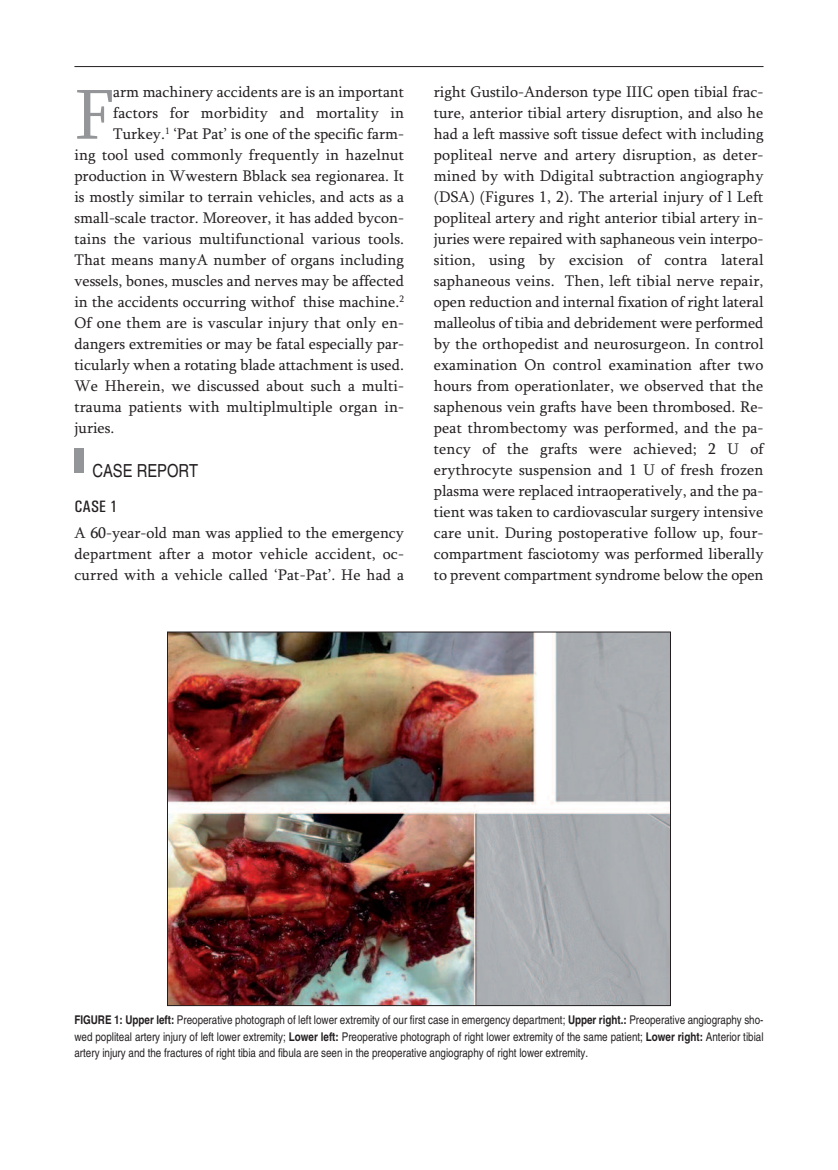
<style>
.page{position:relative;width:838px;height:1170px;background:#fff}
.page>*{position:absolute;margin:0;border:0;box-sizing:border-box;transform-origin:0 0}
.t1{font:condensed 18px "Helvetica";color:#231f20}
.t2{font:500 condensed 16.5px "Univers";color:#231f20}
.t3{font:15.75px/21px "Sylfaen";color:#231f20;text-align:justify}
.t4{font:condensed 12px/16.5px "Helvetica";color:#231f20;text-align:justify}
.s1{font-weight:700}
</style>
<div class="page">
<hr style="left:74px;top:66px;width:689px;height:1px;background:#231f20">
<svg style="left:77px;top:90px;width:35px;height:49px"></svg>
<div style="left:74px;top:448px;width:10px;height:25px;background:#939598"></div>
<img style="left:169px;top:633px;width:500px;height:370px">
<p class="t3" style="left:113px;top:81px;width:292px">arm machinery accidents are is an important</p>
<p class="t3" style="left:113px;top:102px;width:292px">factors for morbidity and mortality in</p>
<p class="t3" style="left:113px;top:123px;width:292px">Turkey.<sup>1</sup> ‘Pat Pat’ is one of the specific farm-</p>
<p class="t3" style="left:74px;top:144px;width:331px">ing tool used commonly frequently in hazelnut</p>
<p class="t3" style="left:74px;top:165px;width:331px">production in Wwestern Bblack sea regionarea. It</p>
<p class="t3" style="left:74px;top:186px;width:331px">is mostly similar to terrain vehicles, and acts as a</p>
<p class="t3" style="left:74px;top:207px;width:331px">small-scale tractor. Moreover, it has added bycon-</p>
<p class="t3" style="left:74px;top:228px;width:331px">tains the various multifunctional various tools.</p>
<p class="t3" style="left:74px;top:249px;width:331px">That means manyA number of organs including</p>
<p class="t3" style="left:74px;top:270px;width:331px">vessels, bones, muscles and nerves may be affected</p>
<p class="t3" style="left:74px;top:291px;width:331px">in the accidents occurring withof thise machine.<sup>2</sup></p>
<p class="t3" style="left:74px;top:312px;width:331px">Of one them are is vascular injury that only en-</p>
<p class="t3" style="left:74px;top:333px;width:331px">dangers extremities or may be fatal especially par-</p>
<p class="t3" style="left:74px;top:354px;width:331px">ticularly when a rotating blade attachment is used.</p>
<p class="t3" style="left:74px;top:375px;width:331px">We Hherein, we discussed about such a multi-</p>
<p class="t3" style="left:74px;top:396px;width:331px">trauma patients with multiplmultiple organ in-</p>
<p class="t3" style="left:74px;top:417px;width:41px">juries.</p>
<p class="t1" style="left:92px;top:460px;width:107px">CASE REPORT</p>
<p class="t2" style="left:74px;top:497px;width:44px">CASE 1</p>
<p class="t3" style="left:74px;top:521px;width:331px">A 60-year-old man was applied to the emergency department after a motor vehicle accident, oc&shy;curred with a vehicle called ‘Pat-Pat’. He had a</p>
<p class="t3" style="left:434px;top:81px;width:331px">right Gustilo-Anderson type IIIC open tibial frac&shy;ture, anterior tibial artery disruption, and also he had a left massive soft tissue defect with including popliteal nerve and artery disruption, as deter&shy;mined by with Ddigital subtraction angiography (DSA) (Figures 1, 2). The arterial injury of l Left popliteal artery and right anterior tibial artery in&shy;juries were repaired with saphaneous vein interpo&shy;sition, using by excision of contra lateral saphaneous veins. Then, left tibial nerve repair, open reduction and internal fixation of right lateral malleolus of tibia and debridement were performed by the orthopedist and neurosurgeon. In control examination On control examination after two hours from operationlater, we observed that the saphenous vein grafts have been thrombosed. Re&shy;peat thrombectomy was performed, and the pa&shy;tency of the grafts were achieved; 2 U of erythrocyte suspension and 1 U of fresh frozen plasma were replaced intraoperatively, and the pa&shy;tient was taken to cardiovascular surgery intensive care unit. During postoperative follow up, four&shy;compartment fasciotomy was performed liberally to prevent compartment syndrome below the open</p>
<p class="t4" style="left:74px;top:1011px;width:690px"><span class="s1">FIGURE 1: Upper left:</span> Preoperative photograph of left lower extremity of our first case in emergency department; <span class="s1">Upper right.:</span> Preoperative angiography sho&shy;wed popliteal artery injury of left lower extremity; <span class="s1">Lower left:</span> Preoperative photograph of right lower extremity of the same patient; <span class="s1">Lower right:</span> Anterior tibial artery injury and the fractures of right tibia and fibula are seen in the preoperative angiography of right lower extremity.</p>
</div>
